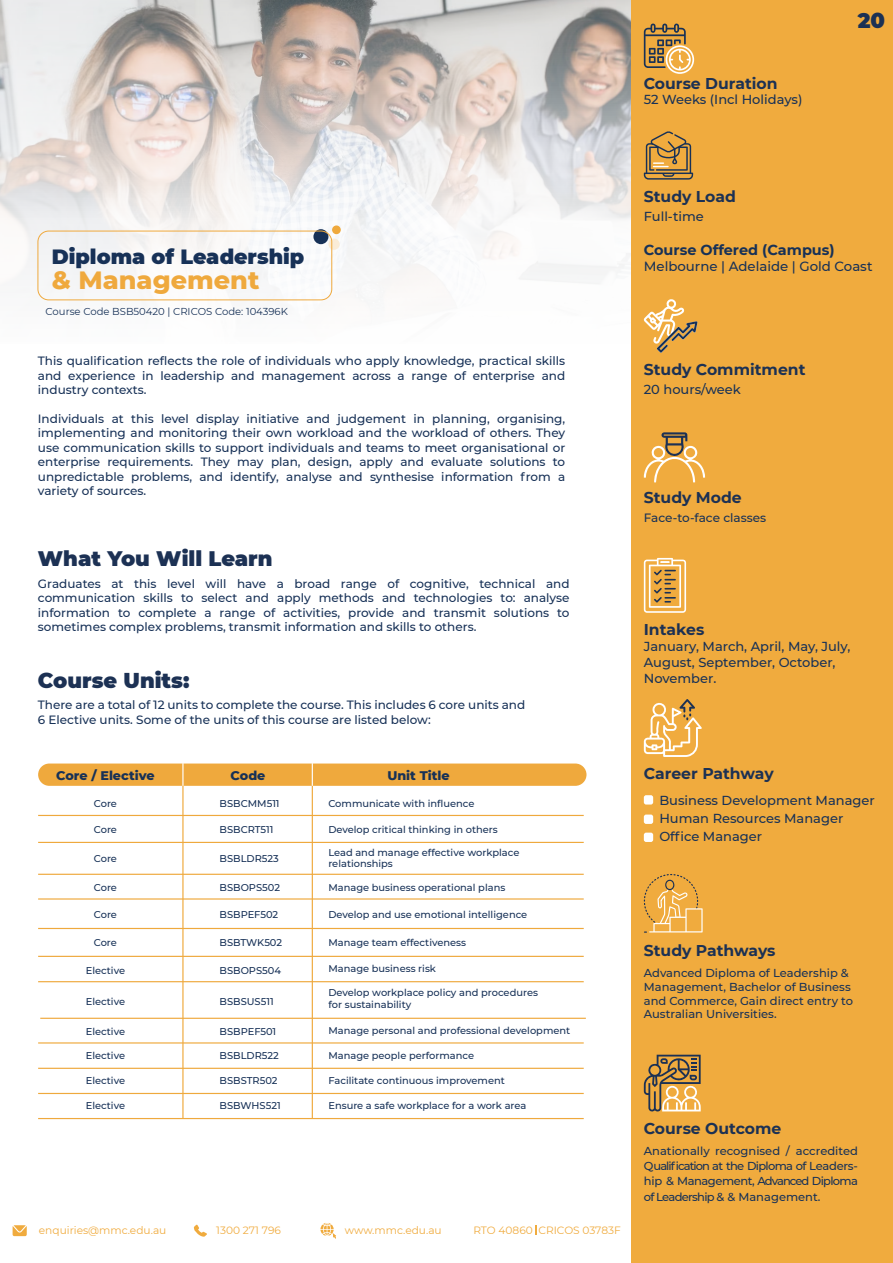
<style>
.page{position:relative;width:893px;height:1263px;background:#fff}
.page>*{position:absolute;margin:0;border:0;box-sizing:border-box;transform-origin:0 0}
.t1{font:800 25.5px "Montserrat";color:#efa93d}
.t2{font:900 21px "Montserrat";color:#1c3154}
.t3{font:900 20.55px "Montserrat";color:#173157}
.t4{font:700 15.6px "Montserrat";color:#1c3154}
.t5{font:700 14.4px "Montserrat";color:#173157}
.t6{font:500 13.35px "Montserrat";color:#173157}
.t7{font:500 13.05px/18.3px "Montserrat";color:#173157}
.t8{font:800 12.75px "Montserrat";color:#173157}
.t9{font:500 12px/14.4px "Montserrat";color:#173157;text-align:justify}
.t10{font:500 11.55px/13.8px "Montserrat";color:#173157}
.t11{font:10.65px "Montserrat";color:#f0ab3e}
.t12{font:10.05px "Montserrat";color:#173157}
.t13{font:500 9.9px/11.9px "Montserrat";color:#173157}
</style>
<div class="page">
<svg style="left:0;top:0;width:632px;height:358px"></svg>
<div style="left:632px;top:0;width:261px;height:1263px;background:#f0ab3e"></div>
<svg style="left:644px;top:23px;width:50px;height:51px"></svg>
<svg style="left:644px;top:131px;width:49px;height:49px"></svg>
<svg style="left:643px;top:299px;width:54px;height:54px"></svg>
<svg style="left:644px;top:432px;width:61px;height:50px"></svg>
<div style="left:644px;top:795px;width:9px;height:9px;background:#fff;border-radius:2px"></div>
<div style="left:644px;top:814px;width:9px;height:10px;background:#fff;border-radius:2px"></div>
<div style="left:644px;top:833px;width:9px;height:9px;background:#fff;border-radius:2px"></div>
<svg style="left:644px;top:699px;width:58px;height:58px"></svg>
<svg style="left:644px;top:558px;width:42px;height:55px"></svg>
<svg style="left:644px;top:874px;width:59px;height:59px"></svg>
<svg style="left:644px;top:1055px;width:57px;height:57px"></svg>
<div style="left:313px;top:229px;width:15px;height:15px;background:#173157;border-radius:50%"></div>
<div style="left:332px;top:225px;width:9px;height:9px;background:#efa93d;border-radius:50%"></div>
<svg style="left:328px;top:239px;width:12px;height:11px"></svg>
<div style="left:38px;top:763px;width:548px;height:23px;background:#efa93d;border-radius:11px"></div>
<hr style="left:38px;top:815px;width:546px;height:1px;background:#efa93d">
<hr style="left:182px;top:781px;width:2px;height:337px;background:#efa93d">
<hr style="left:38px;top:842px;width:546px;height:1px;background:#efa93d">
<hr style="left:38px;top:874px;width:546px;height:1px;background:#efa93d">
<hr style="left:38px;top:898px;width:546px;height:1px;background:#efa93d">
<hr style="left:38px;top:928px;width:546px;height:1px;background:#efa93d">
<hr style="left:38px;top:956px;width:546px;height:1px;background:#efa93d">
<hr style="left:38px;top:981px;width:546px;height:1px;background:#efa93d">
<hr style="left:38px;top:1068px;width:546px;height:1px;background:#efa93d">
<hr style="left:38px;top:1042px;width:546px;height:1px;background:#efa93d">
<hr style="left:38px;top:1093px;width:546px;height:1px;background:#efa93d">
<hr style="left:38px;top:1118px;width:546px;height:1px;background:#efa93d">
<hr style="left:40px;top:1018px;width:546px;height:1px;background:#efa93d">
<hr style="left:182px;top:763px;width:2px;height:23px;background:#fff">
<hr style="left:312px;top:781px;width:1px;height:337px;background:#efa93d">
<svg style="left:312px;top:763px;width:1px;height:23px"></svg>
<div style="left:37px;top:231px;width:295px;height:69px;border:1px solid #efa93d;border-radius:11px"></div>
<svg style="left:320px;top:1223px;width:16px;height:15px"></svg>
<svg style="left:194px;top:1224px;width:13px;height:13px"></svg>
<svg style="left:13px;top:1225px;width:14px;height:11px"></svg>
<h3 class="t4" style="left:644px;top:72px;width:135px">Course Duration</h3>
<p class="t7" style="left:644px;top:90px;width:160px">52 Weeks (Incl Holidays)</p>
<h2 class="t2" style="left:858px;top:5px;width:29px">20</h2>
<h3 class="t3" style="left:52px;top:241px;width:254px">Diploma of Leadership</h3>
<h1 class="t1" style="left:52px;top:261px;width:209px">&amp; Management</h1>
<p class="t12" style="left:46px;top:304px;width:244px">Course Code BSB50420 | CRICOS Code: 104396K</p>
<p class="t9" style="left:38px;top:353px;width:529px">This qualification reflects the role of individuals who apply knowledge, practical skills and experience in leadership and management across a range of enterprise and industry contexts.</p>
<p class="t9" style="left:38px;top:411px;width:529px">Individuals at this level display initiative and judgement in planning, organising, implementing and monitoring their own workload and the workload of others. They use communication skills to support individuals and teams to meet organisational or enterprise requirements. They may plan, design, apply and evaluate solutions to unpredictable problems, and identify, analyse and synthesise information from a variety of sources.</p>
<h2 class="t2" style="left:38px;top:542px;width:236px">What You Will Learn</h2>
<p class="t9" style="left:38px;top:576px;width:533px">Graduates at this level will have a broad range of cognitive, technical and communication skills to select and apply methods and technologies to: analyse information to complete a range of activities, provide and transmit solutions to sometimes complex problems, transmit information and skills to others.</p>
<h2 class="t2" style="left:38px;top:665px;width:153px">Course Units:</h2>
<p class="t9" style="left:38px;top:697px;width:489px">There are a total of 12 units to complete the course. This includes 6 core units and<br>6 Elective units. Some of the units of this course are listed below:</p>
<p class="t8" style="left:56px;top:766px;width:100px">Core / Elective</p>
<p class="t8" style="left:231px;top:766px;width:36px">Code</p>
<p class="t8" style="left:387px;top:766px;width:64px">Unit Title</p>
<p class="t13" style="left:94px;top:797px;width:25px">Core</p>
<p class="t13" style="left:94px;top:823px;width:25px">Core</p>
<p class="t13" style="left:220px;top:797px;width:61px">BSBCMM511</p>
<p class="t13" style="left:328px;top:797px;width:148px">Communicate with influence</p>
<p class="t13" style="left:220px;top:823px;width:55px">BSBCRT511</p>
<p class="t13" style="left:328px;top:823px;width:171px">Develop critical thinking in others</p>
<p class="t13" style="left:94px;top:852px;width:25px">Core</p>
<p class="t13" style="left:220px;top:852px;width:61px">BSBLDR523</p>
<p class="t13" style="left:328px;top:846px;width:192px">Lead and manage effective workplace relationships</p>
<p class="t13" style="left:94px;top:881px;width:25px">Core</p>
<p class="t13" style="left:220px;top:881px;width:62px">BSBOPS502</p>
<p class="t13" style="left:328px;top:881px;width:178px">Manage business operational plans</p>
<p class="t13" style="left:94px;top:908px;width:25px">Core</p>
<p class="t13" style="left:220px;top:908px;width:60px">BSBPEF502</p>
<p class="t13" style="left:328px;top:908px;width:200px">Develop and use emotional intelligence</p>
<p class="t13" style="left:94px;top:936px;width:25px">Core</p>
<p class="t13" style="left:220px;top:936px;width:64px">BSBTWK502</p>
<p class="t13" style="left:328px;top:936px;width:139px">Manage team effectiveness</p>
<p class="t13" style="left:86px;top:964px;width:41px">Elective</p>
<p class="t13" style="left:220px;top:964px;width:63px">BSBOPS504</p>
<p class="t13" style="left:328px;top:962px;width:109px">Manage business risk</p>
<p class="t13" style="left:86px;top:995px;width:41px">Elective</p>
<p class="t13" style="left:220px;top:995px;width:56px">BSBSUS511</p>
<p class="t13" style="left:328px;top:987px;width:211px">Develop workplace policy and procedures for sustainability</p>
<p class="t13" style="left:220px;top:1025px;width:58px">BSBPEF501</p>
<p class="t13" style="left:328px;top:1024px;width:243px">Manage personal and professional development</p>
<p class="t13" style="left:86px;top:1025px;width:41px">Elective</p>
<p class="t13" style="left:86px;top:1049px;width:41px">Elective</p>
<p class="t13" style="left:86px;top:1074px;width:41px">Elective</p>
<p class="t13" style="left:220px;top:1074px;width:59px">BSBSTR502</p>
<p class="t13" style="left:328px;top:1074px;width:178px">Facilitate continuous improvement</p>
<p class="t13" style="left:86px;top:1099px;width:41px">Elective</p>
<p class="t13" style="left:220px;top:1099px;width:63px">BSBWHS521</p>
<p class="t13" style="left:328px;top:1099px;width:199px">Ensure a safe workplace for a work area</p>
<p class="t13" style="left:220px;top:1049px;width:61px">BSBLDR522</p>
<p class="t13" style="left:328px;top:1049px;width:147px">Manage people performance</p>
<p class="t11" style="left:39px;top:1223px;width:129px">enquiries@mmc.edu.au</p>
<p class="t11" style="left:216px;top:1223px;width:66px">1300 271 796</p>
<p class="t11" style="left:345px;top:1223px;width:98px">www.mmc.edu.au</p>
<p class="t11" style="left:473px;top:1223px;width:149px">RTO 40860 CRICOS 03783F</p>
<h3 class="t4" style="left:644px;top:185px;width:94px">Study Load</h3>
<p class="t7" style="left:644px;top:206px;width:62px">Full-time</p>
<p class="t5" style="left:644px;top:239px;width:192px">Course Offered (Campus)</p>
<p class="t6" style="left:644px;top:256px;width:230px">Melbourne | Adelaide | Gold Coast</p>
<h3 class="t4" style="left:644px;top:358px;width:163px">Study Commitment</h3>
<p class="t7" style="left:644px;top:380px;width:99px">20 hours/week</p>
<h3 class="t4" style="left:644px;top:487px;width:99px">Study Mode</h3>
<p class="t9" style="left:644px;top:510px;width:124px">Face-to-face classes</p>
<h3 class="t4" style="left:644px;top:618px;width:62px">Intakes</h3>
<p class="t7" style="left:644px;top:638px;width:208px;line-height:15.6px">January, March, April, May, July,<br>August, September, October,<br>November.</p>
<h3 class="t4" style="left:644px;top:762px;width:131px">Career Pathway</h3>
<p class="t7" style="left:659px;top:790px;width:217px">Business Development Manager<br>Human Resources Manager<br>Office Manager</p>
<h3 class="t4" style="left:644px;top:939px;width:133px">Study Pathways</h3>
<p class="t10" style="left:644px;top:965px;width:211px">Advanced Diploma of Leadership &amp;<br>Management, Bachelor of Business and Commerce, Gain direct entry to<br>Australian Universities.</p>
<h3 class="t4" style="left:644px;top:1118px;width:139px">Course Outcome</h3>
<p class="t10" style="left:644px;top:1142px;width:216px;line-height:15.3px;text-align:justify">Anationally recognised / accredited Qualification at the Diploma of Leaders&shy;hip &amp; Management, Advanced Diploma of Leadership &amp; &amp; Management.</p>
</div>
